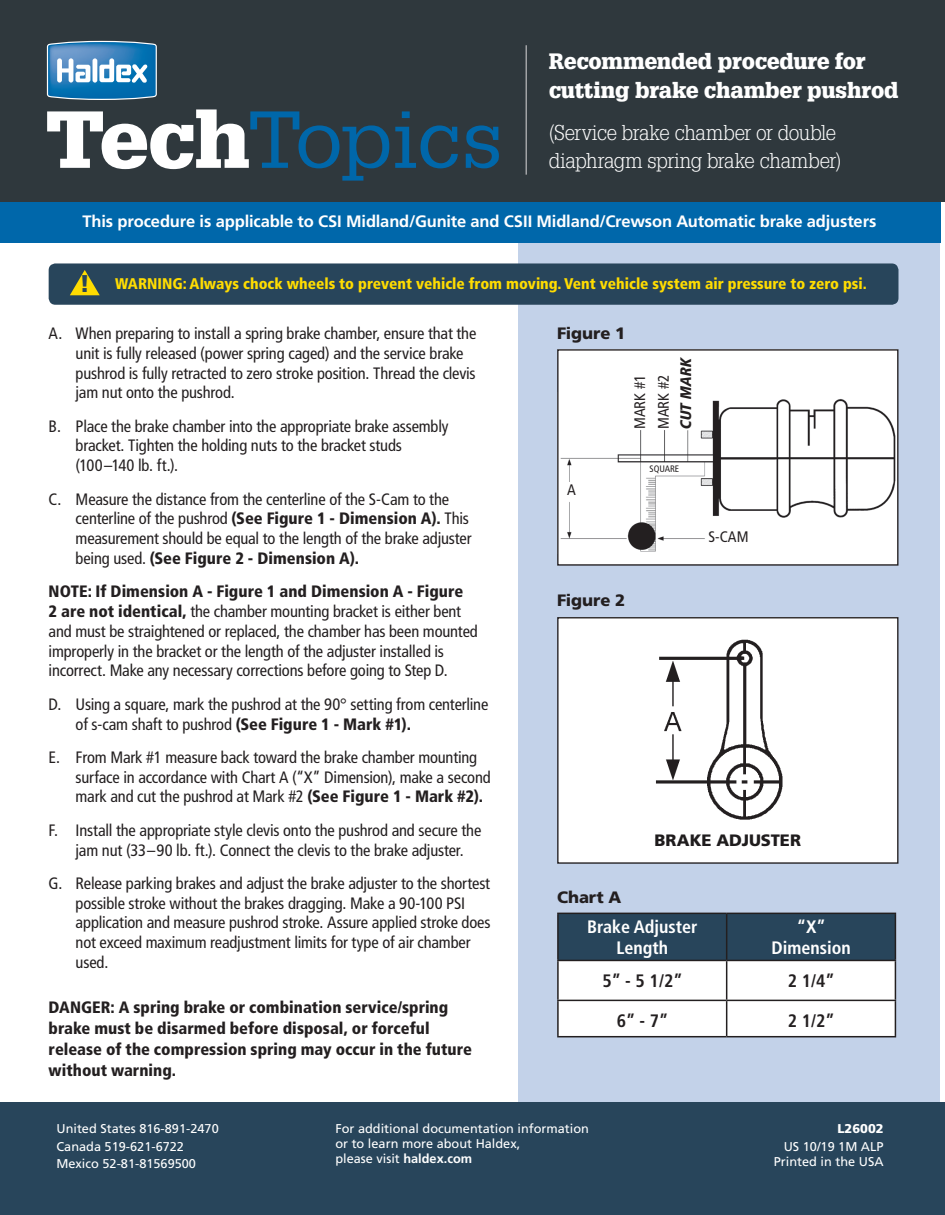
<style>
.page{position:relative;width:945px;height:1215px;background:#fff}
.page>*{position:absolute;margin:0;border:0;box-sizing:border-box;transform-origin:0 0}
.t1{font:78.75px "Glypha LT Std";color:#0067aa;scale:1.07 1}
.t2{font:900 21.75px/28.5px "Glypha LT Std";letter-spacing:-.005em;color:#fff}
.t3{font:300 21px/28.5px "Glypha LT Std";letter-spacing:-.02em;color:#fff}
.t4{font:700 condensed 18px/21.6px "Frutiger LT Pro";color:#fff;text-align:center}
.t5{font:700 condensed 18px "Frutiger LT Pro";color:#231f20}
.t6{font:condensed 16.5px/19.8px "Frutiger LT Pro";letter-spacing:-.01em;color:#231f20}
.t7{font:900 condensed 16.5px/21px "Frutiger LT Pro";color:#231f20}
.t8{font:700 16.5px "Frutiger LT Std";letter-spacing:-.01em;color:#fff}
.t9{font:900 16.5px "Frutiger LT Std";letter-spacing:-.005em;color:#231f20}
.t10{font:900 16.5px "Frutiger LT Std";letter-spacing:-.005em;color:#1f1c1d}
.t11{font:900 condensed 15.45px "Frutiger LT Pro";color:#ffdc01}
.t12{font:condensed 15.3px/23.7px "Frutiger LT Std";color:#231f20}
.t13{font:italic 900 condensed 15.3px "Frutiger LT Pro";color:#231f20}
.t14{font:12.75px/15px "Frutiger LT Std";color:#fff}
.t15{font:900 12.75px "Frutiger LT Std";color:#fff}
.t16{font:condensed 9.3px "Frutiger LT Std";color:#231f20}
.s1{font-weight:900;color:#fff}
.s2{font-family:"Glypha LT Std";font-stretch:normal;font-size:23.7px;color:#28455b}
.s3{font-weight:900}
.s4{font-weight:700}
</style>
<div class="page">
<div style="left:518px;top:235px;width:422px;height:980px;background:#c3d2e9"></div>
<div style="left:0;top:196px;width:940px;height:47px;background:#0067aa"></div>
<div style="left:0;top:0;width:945px;height:201px;background:#2f383d"></div>
<div style="left:49px;top:263px;width:849px;height:42px;background:#28455b;border-radius:7px"></div>
<svg style="left:70px;top:270px;width:30px;height:25px"></svg>
<div style="left:558px;top:618px;width:340px;height:245px;background:#fff"></div>
<img style="left:656px;top:639px;width:127px;height:181px">
<div style="left:557px;top:617px;width:342px;height:247px;border:1px solid #231f20"></div>
<div style="left:0;top:1102px;width:945px;height:113px;background:#28455b"></div>
<div style="left:558px;top:350px;width:340px;height:215px;background:#fff"></div>
<img style="left:560px;top:399px;width:336px;height:153px">
<div style="left:557px;top:349px;width:342px;height:217px;border:1px solid #231f20"></div>
<div style="left:650px;top:465px;width:33px;height:9px;background:#fff"></div>
<div style="left:708px;top:530px;width:64px;height:16px;background:#fff"></div>
<div style="left:634px;top:360px;width:13px;height:69px;background:#fff"></div>
<div style="left:657px;top:360px;width:14px;height:69px;background:#fff"></div>
<div style="left:680px;top:355px;width:15px;height:74px;background:#fff"></div>
<div style="left:561px;top:483px;width:21px;height:13px;background:#fff"></div>
<hr style="left:526px;top:45px;width:1px;height:130px;background:#a1a3a6">
<svg style="left:47px;top:41px;width:110px;height:59px;background:#5696c3"></svg>
<svg style="left:559px;top:914px;width:336px;height:122px;background:#abb6be"></svg>
<hr style="left:557px;top:913px;width:170px;height:1px;background:#231f20">
<hr style="left:557px;top:914px;width:2px;height:46px;background:#231f20">
<hr style="left:727px;top:913px;width:169px;height:1px;background:#231f20">
<hr style="left:726px;top:914px;width:1px;height:46px;background:#231f20">
<hr style="left:895px;top:914px;width:1px;height:46px;background:#231f20">
<hr style="left:557px;top:960px;width:170px;height:1px;background:#231f20">
<hr style="left:557px;top:961px;width:2px;height:39px;background:#231f20">
<hr style="left:727px;top:960px;width:169px;height:1px;background:#231f20">
<hr style="left:726px;top:961px;width:1px;height:39px;background:#231f20">
<hr style="left:895px;top:961px;width:1px;height:39px;background:#231f20">
<hr style="left:557px;top:1000px;width:170px;height:1px;background:#231f20">
<hr style="left:557px;top:1001px;width:2px;height:35px;background:#231f20">
<hr style="left:727px;top:1000px;width:169px;height:1px;background:#231f20">
<hr style="left:726px;top:1001px;width:1px;height:35px;background:#231f20">
<hr style="left:895px;top:1001px;width:1px;height:35px;background:#231f20">
<hr style="left:557px;top:1036px;width:170px;height:1px;background:#231f20">
<hr style="left:727px;top:1036px;width:169px;height:1px;background:#231f20">
<h1 class="t1" style="left:47px;top:92px;width:428px"><span class="s1">Tech</span>Topics</h1>
<h2 class="t2" style="left:549px;top:47px;width:351px">Recommended procedure for cutting brake chamber pushrod</h2>
<p class="t3" style="left:549px;top:118px;width:294px">(Service brake chamber or double diaphragm spring brake chamber)</p>
<p class="t8" style="left:82px;top:212px;width:796px">This procedure is applicable to CSI Midland/Gunite and CSII Midland/Crewson Automatic brake adjusters</p>
<p class="t11" style="left:80px;top:274px;width:788px"><span class="s2">!</span> WARNING: Always chock wheels to prevent vehicle from moving. Vent vehicle system air pressure to zero psi.</p>
<p class="t6" style="left:76px;top:323px;width:402px;text-indent:-27px">A. When preparing to install a spring brake chamber, ensure that the unit is fully released (power spring caged) and the service brake pushrod is fully retracted to zero stroke position. Thread the clevis jam nut onto the pushrod.</p>
<p class="t6" style="left:76px;top:416px;width:375px;text-indent:-27px">B. Place the brake chamber into the appropriate brake assembly bracket. Tighten the holding nuts to the bracket studs (100–140 lb. ft.).</p>
<p class="t6" style="left:76px;top:489px;width:397px;text-indent:-27px">C. Measure the distance from the centerline of the S-Cam to the centerline of the pushrod <span class="s3">(See Figure 1 - Dimension A).</span> This measurement should be equal to the length of the brake adjuster being used. <span class="s3">(See Figure 2 - Dimension A).</span></p>
<p class="t6" style="left:49px;top:582px;width:431px"><span class="s3">NOTE: If Dimension A - Figure 1 and Dimension A - Figure<br>2 are not identical,</span> the chamber mounting bracket is either bent and must be straightened or replaced, the chamber has been mounted improperly in the bracket or the length of the adjuster installed is incorrect. Make any necessary corrections before going to Step D.</p>
<p class="t6" style="left:76px;top:694px;width:414px;text-indent:-27px">D. Using a square, mark the pushrod at the 90° setting from centerline of s-cam shaft to pushrod <span class="s3">(See Figure 1 - Mark #1).</span></p>
<p class="t6" style="left:76px;top:747px;width:417px;text-indent:-27px">E. From Mark #1 measure back toward the brake chamber mounting surface in accordance with Chart A (“X” Dimension), make a second mark and cut the pushrod at Mark #2 <span class="s3">(See Figure 1 - Mark #2).</span></p>
<p class="t6" style="left:49px;top:820px;width:434px;text-align:center">F. Install the appropriate style clevis onto the pushrod and secure the jam nut (33–90 lb. ft.). Connect the clevis to the brake adjuster.</p>
<p class="t6" style="left:76px;top:873px;width:417px;text-indent:-27px">G. Release parking brakes and adjust the brake adjuster to the shortest possible stroke without the brakes dragging. Make a 90-100 PSI application and measure pushrod stroke. Assure applied stroke does not exceed maximum readjustment limits for type of air chamber used.</p>
<p class="t9" style="left:557px;top:323px;width:70px">Figure 1</p>
<p class="t13" style="left:677px;top:429px;width:73px;rotate:-90deg">CUT MARK</p>
<p class="t12" style="left:628px;top:429px;width:56px;rotate:-90deg">MARK #1<br>MARK #2</p>
<p class="t16" style="left:650px;top:463px;width:31px">SQUARE</p>
<p class="t12" style="left:567px;top:478px;width:10px">A</p>
<p class="t12" style="left:708px;top:525px;width:42px">S-CAM</p>
<p class="t9" style="left:557px;top:591px;width:70px">Figure 2</p>
<p class="t10" style="left:655px;top:830px;width:148px">BRAKE ADJUSTER</p>
<p class="t9" style="left:557px;top:888px;width:66px">Chart A</p>
<p class="t4" style="left:587px;top:916px;width:112px">Brake Adjuster<br>Length</p>
<p class="t4" style="left:771px;top:916px;width:81px">“X”<br>Dimension</p>
<p class="t5" style="left:603px;top:971px;width:82px">5” - 5 1/2”</p>
<p class="t5" style="left:788px;top:971px;width:49px">2 1/4”</p>
<p class="t5" style="left:617px;top:1010px;width:53px">6” - 7”</p>
<p class="t5" style="left:788px;top:1010px;width:49px">2 1/2”</p>
<p class="t7" style="left:49px;top:996px;width:425px">DANGER: A spring brake or combination service/spring brake must be disarmed before disposal, or forceful release of the compression spring may occur in the future without warning.</p>
<p class="t14" style="left:335px;top:1121px;width:255px">For additional documentation information or to learn more about Haldex,<br>please visit <span class="s4">haldex.com</span></p>
<p class="t14" style="left:56px;top:1120px;width:164px;line-height:17.2px">United States 816-891-2470<br>Canada 519-621-6722<br>Mexico 52-81-81569500</p>
<p class="t15" style="left:838px;top:1121px;width:48px">L26002</p>
<p class="t14" style="left:774px;top:1139px;width:111px;text-align:right">US 10/19 1M ALP<br>Printed in the USA</p>
</div>
